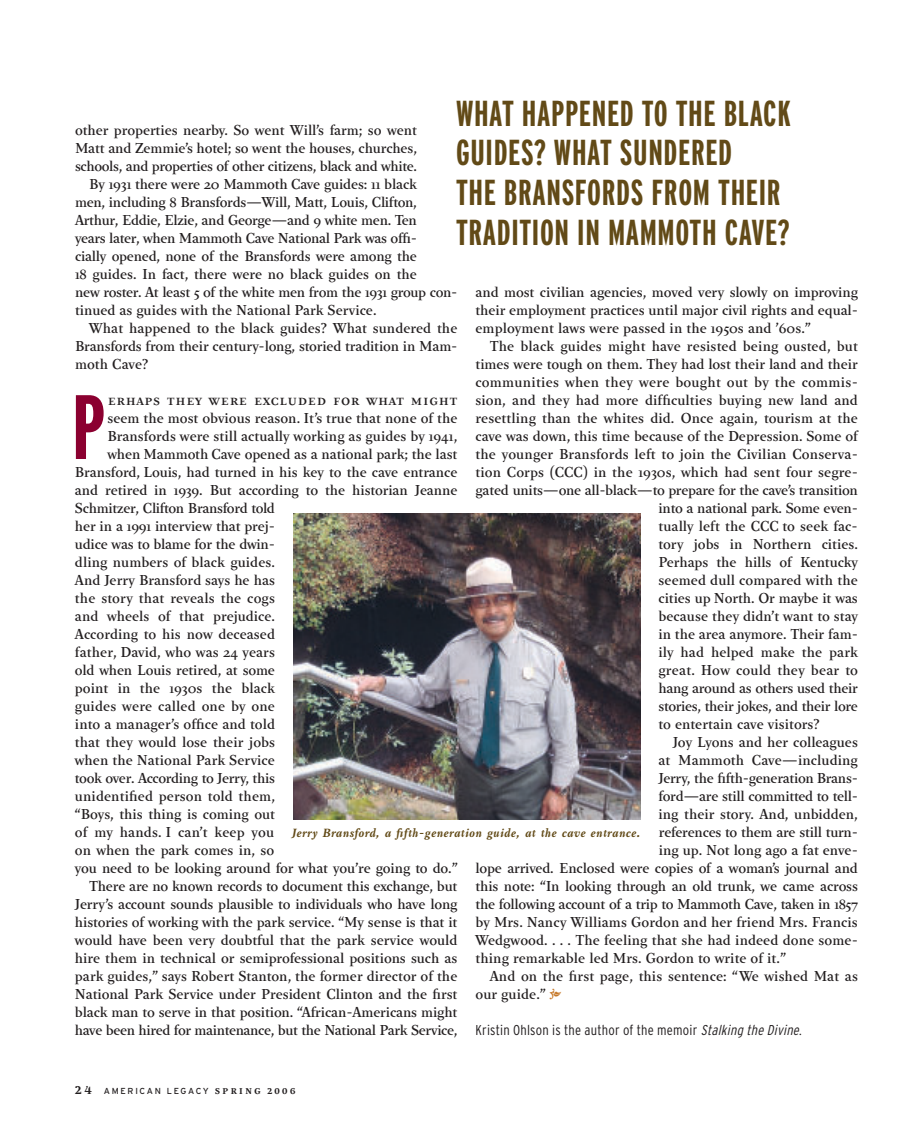
<style>
.page{position:relative;width:918px;height:1134px;background:#fff}
.page>*{position:absolute;margin:0;border:0;box-sizing:border-box;transform-origin:0 0}
.t1{font:700 extra-condensed 91.2px "Interstate";color:#8b0030}
.t2{font:700 extra-condensed 36.15px/39.8px "Interstate";letter-spacing:.02em;color:#624a17}
.t3{font:15.3px/18px "Simona Text Roman";letter-spacing:-.01em;color:#231f20;text-align:justify}
.t4{font:15.3px "Simona Text Roman";letter-spacing:-.03em;color:#231f20}
.t5{font:15.3px "Simona Text Roman";letter-spacing:.01em;color:#231f20}
.t6{font:15.3px "Simona Text Sma Cap";color:#231f20}
.t7{font:300 condensed 14.25px "Interstate";letter-spacing:.015em;color:#231f20}
.t8{font:italic 700 13.2px "Simona";letter-spacing:.015em;color:#624a17}
.t9{font:8.7px "Interstate";letter-spacing:.2em;color:#231f20}
.s1{font-style:italic}
.s2{font-family:"Simona Bold Sma Cap Lin Fig";font-size:12px}
.s3{font-family:"Simona Bold Sma Cap Lin Fig";font-size:9px}
</style>
<div class="page">
<img style="left:293px;top:513px;width:347px;height:306px">
<h2 class="t2" style="left:456px;top:96px;width:336px">WHAT HAPPENED TO THE BLACK<br>GUIDES? WHAT SUNDERED<br>THE BRANSFORDS FROM THEIR<br>TRADITION IN MAMMOTH CAVE?</h2>
<p class="t3" style="left:75px;top:122px;width:344px">other properties nearby. So went Will’s farm; so went</p>
<p class="t3" style="left:75px;top:140px;width:344px">Matt and Zemmie’s hotel; so went the houses, churches,</p>
<p class="t4" style="left:75px;top:161px;width:343px">schools, and properties of other citizens, black and white.</p>
<p class="t3" style="left:89px;top:176px;width:329px">By 1931 there were 20 Mammoth Cave guides: 11 black</p>
<p class="t3" style="left:75px;top:194px;width:344px">men, including 8 Bransfords—Will, Matt, Louis, Clifton,</p>
<p class="t3" style="left:75px;top:212px;width:344px">Arthur, Eddie, Elzie, and George—and 9 white men. Ten</p>
<p class="t3" style="left:75px;top:230px;width:343px">years later, when Mammoth Cave National Park was offi-</p>
<p class="t3" style="left:75px;top:248px;width:344px">cially opened, none of the Bransfords were among the</p>
<p class="t3" style="left:75px;top:266px;width:344px">18 guides. In fact, there were no black guides on the</p>
<p class="t3" style="left:75px;top:284px;width:384px">new roster. At least 5 of the white men from the 1931 group con-</p>
<p class="t3" style="left:75px;top:302px;width:303px">tinued as guides with the National Park Service.</p>
<p class="t3" style="left:89px;top:320px;width:370px">What happened to the black guides? What sundered the</p>
<p class="t3" style="left:75px;top:338px;width:384px">Bransfords from their century-long, storied tradition in Mam-</p>
<p class="t3" style="left:75px;top:356px;width:75px">moth Cave?</p>
<h1 class="t1" style="left:72px;top:394px;width:35px">P</h1>
<p class="t6" style="left:107px;top:391px;width:352px">erhaps they were excluded for what might</p>
<p class="t3" style="left:475px;top:284px;width:384px">and most civilian agencies, moved very slowly on improving their employment practices until major civil rights and equal&shy;employment laws were passed in the 1950s and ’60s.”</p>
<p class="t3" style="left:490px;top:338px;width:370px">The black guides might have resisted being ousted, but</p>
<p class="t3" style="left:475px;top:356px;width:384px">times were tough on them. They had lost their land and their</p>
<p class="t5" style="left:475px;top:377px;width:384px">communities when they were bought out by the commis-</p>
<p class="t3" style="left:475px;top:392px;width:384px">sion, and they had more difficulties buying new land and</p>
<p class="t3" style="left:475px;top:410px;width:384px">resettling than the whites did. Once again, tourism at the</p>
<p class="t3" style="left:475px;top:428px;width:384px">cave was down, this time because of the Depression. Some of</p>
<p class="t3" style="left:475px;top:446px;width:384px">the younger Bransfords left to join the Civilian Conserva-</p>
<p class="t3" style="left:475px;top:464px;width:384px">tion Corps (CCC) in the 1930s, which had sent four segre-</p>
<p class="t3" style="left:475px;top:482px;width:384px">gated units—one all-black—to prepare for the cave’s transition</p>
<p class="t3" style="left:659px;top:500px;width:201px">into a national park. Some even-</p>
<p class="t3" style="left:659px;top:518px;width:201px">tually left the CCC to seek fac-</p>
<p class="t3" style="left:659px;top:536px;width:201px">tory jobs in Northern cities.</p>
<p class="t3" style="left:659px;top:554px;width:201px">Perhaps the hills of Kentucky</p>
<p class="t3" style="left:659px;top:572px;width:201px">seemed dull compared with the</p>
<p class="t3" style="left:659px;top:590px;width:201px">cities up North. Or maybe it was</p>
<p class="t3" style="left:659px;top:608px;width:201px">because they didn’t want to stay</p>
<p class="t3" style="left:659px;top:626px;width:201px">in the area anymore. Their fam-</p>
<p class="t3" style="left:659px;top:644px;width:201px">ily had helped make the park</p>
<p class="t3" style="left:659px;top:662px;width:201px">great. How could they bear to</p>
<p class="t3" style="left:659px;top:680px;width:201px">hang around as others used their</p>
<p class="t3" style="left:659px;top:698px;width:201px">stories, their jokes, and their lore</p>
<p class="t3" style="left:659px;top:716px;width:163px">to entertain cave visitors?</p>
<p class="t3" style="left:673px;top:734px;width:187px">Joy Lyons and her colleagues</p>
<p class="t3" style="left:659px;top:752px;width:201px">at Mammoth Cave—including</p>
<p class="t3" style="left:659px;top:770px;width:201px">Jerry, the fifth-generation Brans-</p>
<p class="t3" style="left:659px;top:788px;width:201px">ford—are still committed to tell-</p>
<p class="t3" style="left:659px;top:806px;width:201px">ing their story. And, unbidden,</p>
<p class="t3" style="left:659px;top:824px;width:201px">references to them are still turn-</p>
<p class="t3" style="left:659px;top:842px;width:201px">ing up. Not long ago a fat enve-</p>
<p class="t3" style="left:475px;top:860px;width:384px">lope arrived. Enclosed were copies of a woman’s journal and</p>
<p class="t3" style="left:475px;top:878px;width:384px">this note: “In looking through an old trunk, we came across</p>
<p class="t3" style="left:475px;top:896px;width:384px">the following account of a trip to Mammoth Cave, taken in 1857</p>
<p class="t3" style="left:475px;top:914px;width:384px">by Mrs. Nancy Williams Gordon and her friend Mrs. Francis</p>
<p class="t3" style="left:475px;top:932px;width:384px">Wedgwood. . . . The feeling that she had indeed done some-</p>
<p class="t3" style="left:475px;top:950px;width:312px">thing remarkable led Mrs. Gordon to write of it.”</p>
<p class="t3" style="left:490px;top:968px;width:370px">And on the first page, this sentence: “We wished Mat as</p>
<p class="t3" style="left:475px;top:986px;width:72px">our guide.”</p>
<p class="t7" style="left:476px;top:1025px;width:328px">Kristin Ohlson is the author of the memoir <span class="s1">Stalking the Divine</span>.</p>
<p class="t3" style="left:107px;top:410px;width:352px">seem the most obvious reason. It’s true that none of the</p>
<p class="t3" style="left:107px;top:428px;width:352px">Bransfords were still actually working as guides by 1941,</p>
<p class="t3" style="left:107px;top:446px;width:352px">when Mammoth Cave opened as a national park; the last</p>
<p class="t3" style="left:75px;top:464px;width:384px">Bransford, Louis, had turned in his key to the cave entrance</p>
<p class="t3" style="left:75px;top:482px;width:384px">and retired in 1939. But according to the historian Jeanne</p>
<p class="t3" style="left:75px;top:500px;width:202px">Schmitzer, Clifton Bransford told</p>
<p class="t3" style="left:75px;top:518px;width:202px">her in a 1991 interview that prej-</p>
<p class="t3" style="left:75px;top:536px;width:202px">udice was to blame for the dwin-</p>
<p class="t3" style="left:75px;top:554px;width:202px">dling numbers of black guides.</p>
<p class="t3" style="left:75px;top:572px;width:202px">And Jerry Bransford says he has</p>
<p class="t3" style="left:75px;top:590px;width:202px">the story that reveals the cogs</p>
<p class="t3" style="left:75px;top:608px;width:202px">and wheels of that prejudice.</p>
<p class="t3" style="left:75px;top:626px;width:202px">According to his now deceased</p>
<p class="t3" style="left:75px;top:644px;width:202px">father, David, who was 24 years</p>
<p class="t3" style="left:75px;top:662px;width:202px">old when Louis retired, at some</p>
<p class="t3" style="left:75px;top:680px;width:202px">point in the 1930s the black</p>
<p class="t3" style="left:75px;top:698px;width:202px">guides were called one by one</p>
<p class="t3" style="left:75px;top:716px;width:202px">into a manager’s office and told</p>
<p class="t3" style="left:75px;top:734px;width:202px">that they would lose their jobs</p>
<p class="t3" style="left:75px;top:752px;width:202px">when the National Park Service</p>
<p class="t4" style="left:75px;top:773px;width:202px">took over. According to Jerry, this</p>
<p class="t3" style="left:75px;top:788px;width:202px">unidentified person told them,</p>
<p class="t3" style="left:75px;top:806px;width:202px">“Boys, this thing is coming out</p>
<p class="t3" style="left:75px;top:824px;width:201px">of my hands. I can’t keep you</p>
<p class="t3" style="left:75px;top:842px;width:201px">on when the park comes in, so</p>
<p class="t3" style="left:75px;top:860px;width:384px">you need to be looking around for what you’re going to do.”</p>
<p class="t3" style="left:89px;top:878px;width:370px">There are no known records to document this exchange, but</p>
<p class="t3" style="left:75px;top:896px;width:384px">Jerry’s account sounds plausible to individuals who have long</p>
<p class="t3" style="left:75px;top:914px;width:384px">histories of working with the park service. “My sense is that it</p>
<p class="t3" style="left:75px;top:932px;width:384px">would have been very doubtful that the park service would</p>
<p class="t3" style="left:75px;top:950px;width:384px">hire them in technical or semiprofessional positions such as</p>
<p class="t3" style="left:75px;top:968px;width:384px">park guides,” says Robert Stanton, the former director of the</p>
<p class="t3" style="left:75px;top:986px;width:384px">National Park Service under President Clinton and the first</p>
<p class="t3" style="left:75px;top:1004px;width:384px">black man to serve in that position. “African-Americans might</p>
<p class="t4" style="left:75px;top:1025px;width:384px">have been hired for maintenance, but the National Park Service,</p>
<p class="t8" style="left:292px;top:829px;width:350px">Jerry Bransford, a fifth-generation guide, at the cave entrance.</p>
<p class="t9" style="left:75px;top:1087px;width:222px"><span class="s2">24</span> AMERICAN LEGACY <span class="s3">SPRING 2006</span></p>
</div>
